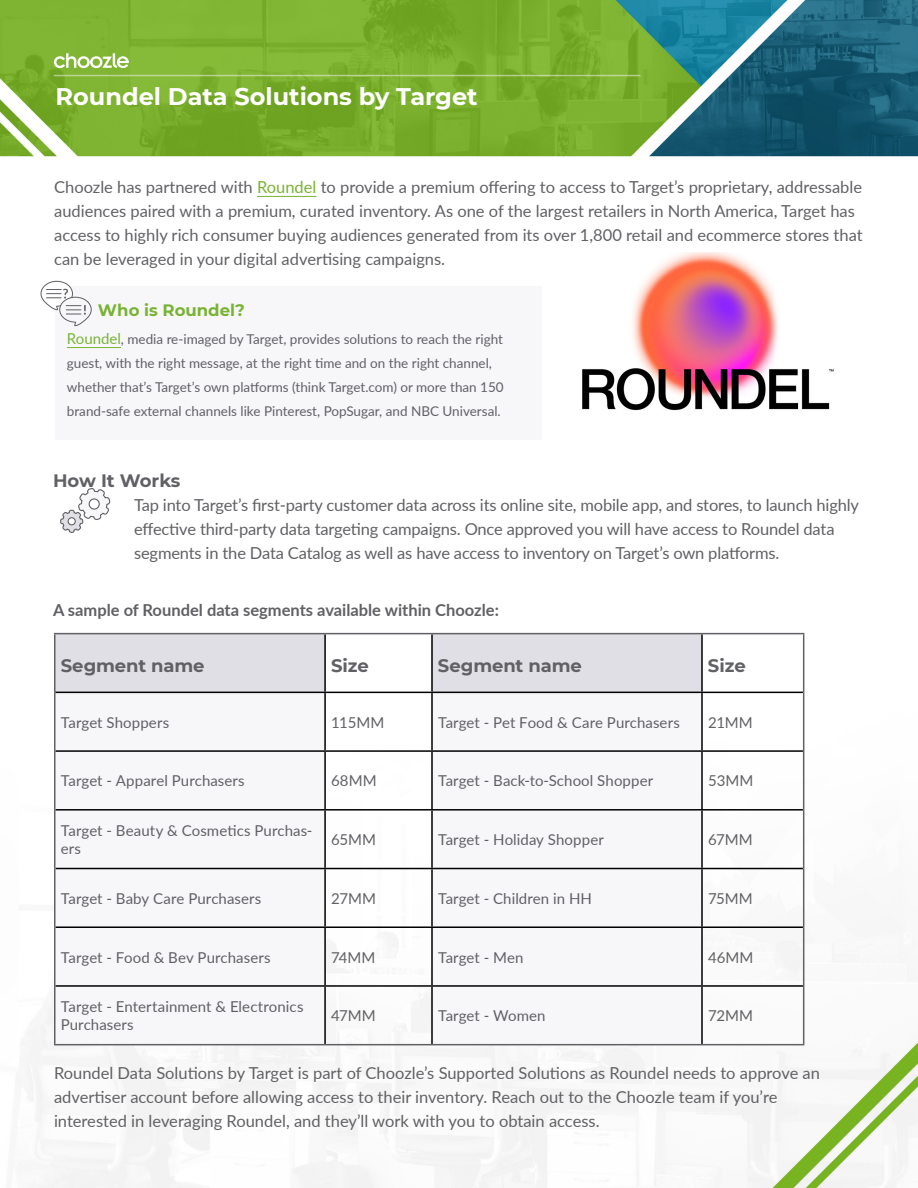
<style>
.page{position:relative;width:918px;height:1188px;background:#fff}
.page>*{position:absolute;margin:0;border:0;box-sizing:border-box;transform-origin:0 0}
.t1{font:700 24px "Montserrat";color:#fff}
.t2{font:700 18px "Montserrat";letter-spacing:-.005em;color:#616165}
.t3{font:16.5px/24px "Lato";color:#616165}
.t4{font:700 16.5px "Lato";color:#616165}
.t5{font:700 16.5px "Montserrat";color:#78b332}
.t6{font:15px/18px "Lato";letter-spacing:.005em;color:#616165}
.t7{font:13.5px/24px "Lato";color:#616165}
.s1{color:#78b332}
.s2{font-size:15px;color:#78b332}
</style>
<div class="page">
<img style="left:0;top:0;width:918px;height:1188px">
<svg style="left:54px;top:53px;width:75px;height:15px"></svg>
<hr style="left:54px;top:75px;width:586px;height:1px;background:#f7f7fa">
<hr style="left:257px;top:196px;width:59px;height:1px;background:#78b332">
<div style="left:55px;top:286px;width:487px;height:153px;background:#f7f7fa"></div>
<hr style="left:67px;top:347px;width:54px;height:1px;background:#78b332">
<svg style="left:40px;top:280px;width:52px;height:47px"></svg>
<svg style="left:60px;top:488px;width:51px;height:45px"></svg>
<img style="left:550px;top:253px;width:332px;height:165px">
<svg style="left:56px;top:634px;width:645px;height:58px"></svg>
<svg style="left:56px;top:693px;width:645px;height:351px"></svg>
<hr style="left:324px;top:634px;width:2px;height:58px;background:#000">
<hr style="left:431px;top:634px;width:2px;height:58px;background:#000">
<hr style="left:701px;top:634px;width:2px;height:58px;background:#000">
<hr style="left:324px;top:693px;width:2px;height:57px;background:#000">
<hr style="left:431px;top:693px;width:2px;height:57px;background:#000">
<hr style="left:701px;top:693px;width:2px;height:57px;background:#000">
<hr style="left:56px;top:750px;width:269px;height:2px;background:#000">
<hr style="left:325px;top:750px;width:107px;height:2px;background:#000">
<hr style="left:324px;top:752px;width:2px;height:57px;background:#000">
<hr style="left:432px;top:750px;width:270px;height:2px;background:#000">
<hr style="left:431px;top:752px;width:2px;height:57px;background:#000">
<hr style="left:702px;top:750px;width:101px;height:2px;background:#000">
<hr style="left:701px;top:752px;width:2px;height:57px;background:#000">
<hr style="left:56px;top:809px;width:269px;height:2px;background:#000">
<hr style="left:325px;top:809px;width:107px;height:2px;background:#000">
<hr style="left:324px;top:811px;width:2px;height:57px;background:#000">
<hr style="left:432px;top:809px;width:270px;height:2px;background:#000">
<hr style="left:431px;top:811px;width:2px;height:57px;background:#000">
<hr style="left:702px;top:809px;width:101px;height:2px;background:#000">
<hr style="left:701px;top:811px;width:2px;height:57px;background:#000">
<hr style="left:56px;top:868px;width:269px;height:1px;background:#000">
<hr style="left:325px;top:868px;width:107px;height:1px;background:#000">
<hr style="left:324px;top:869px;width:2px;height:57px;background:#000">
<hr style="left:432px;top:868px;width:270px;height:1px;background:#000">
<hr style="left:431px;top:869px;width:2px;height:57px;background:#000">
<hr style="left:702px;top:868px;width:101px;height:1px;background:#000">
<hr style="left:701px;top:869px;width:2px;height:57px;background:#000">
<hr style="left:56px;top:926px;width:269px;height:2px;background:#000">
<hr style="left:325px;top:926px;width:107px;height:2px;background:#000">
<hr style="left:324px;top:928px;width:2px;height:57px;background:#000">
<hr style="left:432px;top:926px;width:270px;height:2px;background:#000">
<hr style="left:431px;top:928px;width:2px;height:57px;background:#000">
<hr style="left:702px;top:926px;width:101px;height:2px;background:#000">
<hr style="left:701px;top:928px;width:2px;height:57px;background:#000">
<hr style="left:56px;top:985px;width:269px;height:2px;background:#000">
<hr style="left:325px;top:985px;width:107px;height:2px;background:#000">
<hr style="left:324px;top:987px;width:2px;height:57px;background:#000">
<hr style="left:432px;top:985px;width:270px;height:2px;background:#000">
<hr style="left:431px;top:987px;width:2px;height:57px;background:#000">
<hr style="left:702px;top:985px;width:101px;height:2px;background:#000">
<hr style="left:701px;top:987px;width:2px;height:57px;background:#000">
<hr style="left:54px;top:692px;width:2px;height:59px;background:#616165">
<hr style="left:803px;top:692px;width:1px;height:59px;background:#616165">
<hr style="left:54px;top:751px;width:2px;height:59px;background:#616165">
<hr style="left:803px;top:751px;width:1px;height:59px;background:#616165">
<hr style="left:54px;top:810px;width:2px;height:59px;background:#616165">
<hr style="left:803px;top:810px;width:1px;height:59px;background:#616165">
<hr style="left:54px;top:869px;width:2px;height:58px;background:#616165">
<hr style="left:803px;top:869px;width:1px;height:58px;background:#616165">
<hr style="left:54px;top:927px;width:2px;height:59px;background:#616165">
<hr style="left:803px;top:927px;width:1px;height:59px;background:#616165">
<hr style="left:54px;top:986px;width:2px;height:58px;background:#616165">
<hr style="left:803px;top:986px;width:1px;height:58px;background:#616165">
<hr style="left:54px;top:1044px;width:271px;height:1px;background:#616165">
<hr style="left:325px;top:1044px;width:107px;height:1px;background:#616165">
<hr style="left:432px;top:1044px;width:270px;height:1px;background:#616165">
<hr style="left:702px;top:1044px;width:102px;height:1px;background:#616165">
<hr style="left:54px;top:633px;width:271px;height:1px;background:#616165">
<hr style="left:54px;top:634px;width:2px;height:58px;background:#616165">
<hr style="left:325px;top:633px;width:107px;height:1px;background:#616165">
<hr style="left:432px;top:633px;width:270px;height:1px;background:#616165">
<hr style="left:702px;top:633px;width:102px;height:1px;background:#616165">
<hr style="left:803px;top:634px;width:1px;height:58px;background:#616165">
<hr style="left:56px;top:692px;width:269px;height:1px;background:#000">
<hr style="left:325px;top:692px;width:107px;height:1px;background:#000">
<hr style="left:432px;top:692px;width:270px;height:1px;background:#000">
<hr style="left:702px;top:692px;width:101px;height:1px;background:#000">
<h1 class="t1" style="left:56px;top:79px;width:424px">Roundel Data Solutions by Target</h1>
<p class="t3" style="left:54px;top:174px;width:810px">Choozle has partnered with <span class="s1">Roundel</span> to provide a premium offering to access to Target’s proprietary, addressable audiences paired with a premium, curated inventory. As one of the largest retailers in North America, Target has access to highly rich consumer buying audiences generated from its over 1,800 retail and ecommerce stores that can be leveraged in your digital advertising campaigns.</p>
<p class="t5" style="left:98px;top:298px;width:148px">Who is Roundel?</p>
<p class="t7" style="left:67px;top:327px;width:438px"><span class="s2">Roundel</span>, media re-imaged by Target, provides solutions to reach the right guest, with the right message, at the right time and on the right channel, whether that’s Target’s own platforms (think Target.com) or more than 150 brand-safe external channels like Pinterest, PopSugar, and NBC Universal.</p>
<p class="t2" style="left:53px;top:468px;width:129px">How It Works</p>
<p class="t3" style="left:134px;top:493px;width:726px">Tap into Target’s first-party customer data across its online site, mobile app, and stores, to launch highly effective third-party data targeting campaigns. Once approved you will have access to Roundel data segments in the Data Catalog as well as have access to inventory on Target’s own platforms.</p>
<p class="t4" style="left:53px;top:598px;width:447px">A sample of Roundel data segments available within Choozle:</p>
<p class="t2" style="left:61px;top:652px;width:145px">Segment name</p>
<p class="t2" style="left:331px;top:652px;width:39px">Size</p>
<p class="t2" style="left:438px;top:652px;width:145px">Segment name</p>
<p class="t2" style="left:708px;top:652px;width:39px">Size</p>
<p class="t6" style="left:61px;top:713px;width:110px">Target Shoppers</p>
<p class="t6" style="left:331px;top:713px;width:55px">115MM</p>
<p class="t6" style="left:438px;top:713px;width:243px">Target - Pet Food &amp; Care Purchasers</p>
<p class="t6" style="left:708px;top:713px;width:46px">21MM</p>
<p class="t6" style="left:61px;top:771px;width:186px">Target - Apparel Purchasers</p>
<p class="t6" style="left:331px;top:771px;width:47px">68MM</p>
<p class="t6" style="left:438px;top:771px;width:217px">Target - Back-to-School Shopper</p>
<p class="t6" style="left:708px;top:771px;width:47px">53MM</p>
<p class="t6" style="left:61px;top:821px;width:253px">Target - Beauty &amp; Cosmetics Purchas&shy;ers</p>
<p class="t6" style="left:331px;top:830px;width:47px">65MM</p>
<p class="t6" style="left:438px;top:830px;width:167px">Target - Holiday Shopper</p>
<p class="t6" style="left:708px;top:830px;width:46px">67MM</p>
<p class="t6" style="left:61px;top:889px;width:202px">Target - Baby Care Purchasers</p>
<p class="t6" style="left:331px;top:889px;width:46px">27MM</p>
<p class="t6" style="left:438px;top:889px;width:156px">Target - Children in HH</p>
<p class="t6" style="left:708px;top:889px;width:46px">75MM</p>
<p class="t6" style="left:61px;top:948px;width:211px">Target - Food &amp; Bev Purchasers</p>
<p class="t6" style="left:331px;top:948px;width:46px">74MM</p>
<p class="t6" style="left:438px;top:948px;width:87px">Target - Men</p>
<p class="t6" style="left:708px;top:948px;width:47px">46MM</p>
<p class="t6" style="left:61px;top:997px;width:244px">Target - Entertainment &amp; Electronics<br>Purchasers</p>
<p class="t6" style="left:331px;top:1006px;width:46px">47MM</p>
<p class="t6" style="left:438px;top:1006px;width:109px">Target - Women</p>
<p class="t6" style="left:708px;top:1006px;width:47px">72MM</p>
<p class="t3" style="left:54px;top:1060px;width:768px">Roundel Data Solutions by Target is part of Choozle’s Supported Solutions as Roundel needs to approve an advertiser account before allowing access to their inventory. Reach out to the Choozle team if you’re interested in leveraging Roundel, and they’ll work with you to obtain access.</p>
</div>
